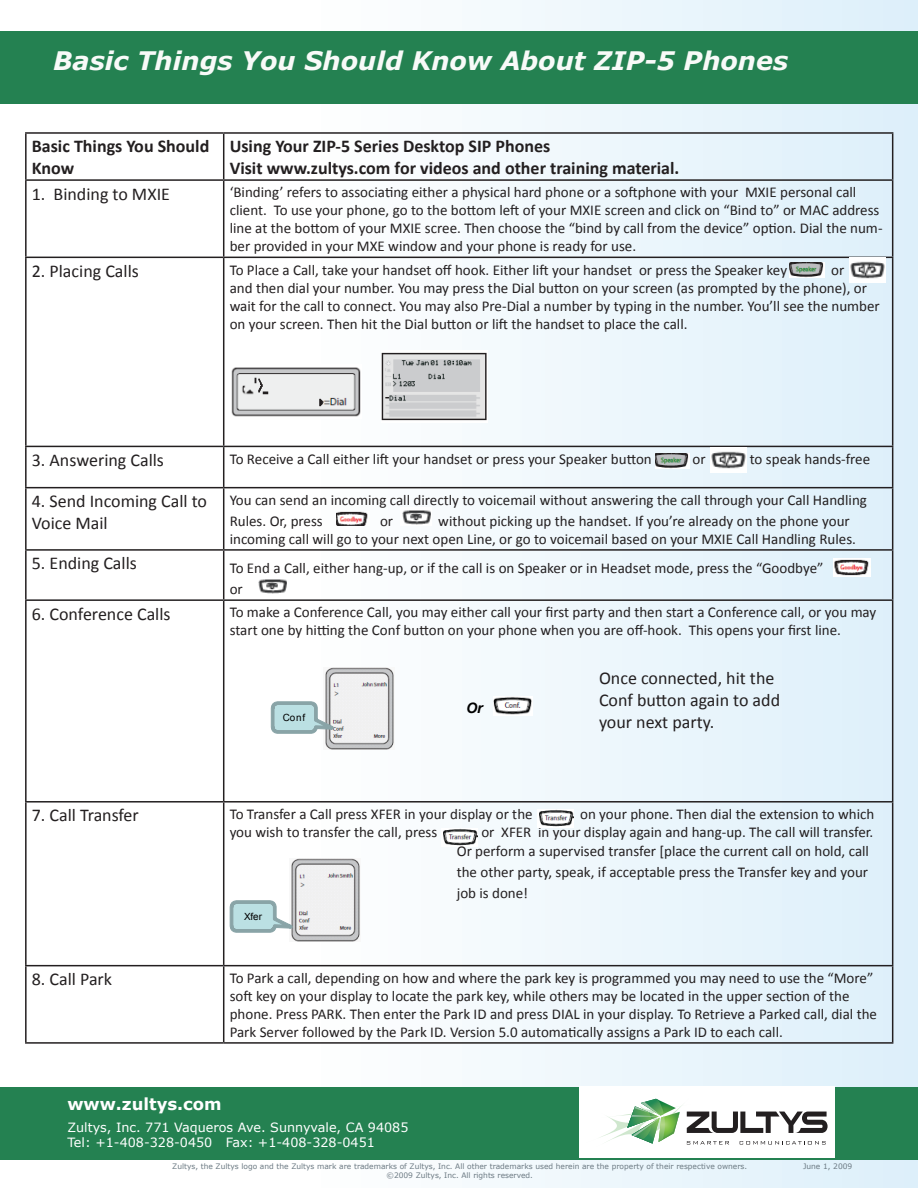
<style>
.page{position:relative;width:918px;height:1188px;background:#fff}
.page>*{position:absolute;margin:0;border:0;box-sizing:border-box;transform-origin:0 0}
.t1{font:italic 700 25.5px "Verdana";color:#f8faf8}
.t2{font:18px/21.6px "Calibri";color:#231f20}
.t3{font:700 18px/21.6px "Calibri";color:#231f20}
.t4{font:700 16.5px "Verdana";color:#fff}
.t5{font:15px/18px "Calibri";color:#231f20}
.t6{font:italic 700 14.4px "Arial";color:#000}
.t7{font:12.75px "Verdana";color:#fff}
.t8{font:9.9px "Arial";color:#000}
.t9{font:7.5px "Verdana";color:#6c7a83}
.s1{color:#248151}
</style>
<div class="page">
<div style="left:308px;top:0;width:610px;height:1188px;background:linear-gradient(to right,#fefefe,#dceff9)"></div>
<div style="left:0;top:1087px;width:918px;height:72px;background:#248151"></div>
<div style="left:0;top:31px;width:918px;height:73px;background:#248151"></div>
<div style="left:580px;top:1086px;width:255px;height:72px;background:#fff"></div>
<svg style="left:601px;top:1098px;width:227px;height:47px"></svg>
<hr style="left:25px;top:132px;width:199px;height:2px;background:#231f20">
<hr style="left:25px;top:134px;width:2px;height:45px;background:#231f20">
<hr style="left:224px;top:132px;width:669px;height:2px;background:#231f20">
<hr style="left:223px;top:134px;width:1px;height:45px;background:#231f20">
<hr style="left:892px;top:134px;width:1px;height:45px;background:#231f20">
<hr style="left:25px;top:179px;width:199px;height:2px;background:#231f20">
<hr style="left:25px;top:181px;width:2px;height:76px;background:#231f20">
<hr style="left:224px;top:179px;width:669px;height:2px;background:#231f20">
<hr style="left:223px;top:181px;width:1px;height:76px;background:#231f20">
<hr style="left:892px;top:181px;width:1px;height:76px;background:#231f20">
<hr style="left:25px;top:257px;width:199px;height:1px;background:#231f20">
<hr style="left:25px;top:258px;width:2px;height:188px;background:#231f20">
<hr style="left:224px;top:257px;width:669px;height:1px;background:#231f20">
<hr style="left:223px;top:258px;width:1px;height:188px;background:#231f20">
<hr style="left:892px;top:258px;width:1px;height:188px;background:#231f20">
<hr style="left:25px;top:446px;width:199px;height:1px;background:#231f20">
<hr style="left:25px;top:447px;width:2px;height:40px;background:#231f20">
<hr style="left:224px;top:446px;width:669px;height:1px;background:#231f20">
<hr style="left:223px;top:447px;width:1px;height:40px;background:#231f20">
<hr style="left:892px;top:447px;width:1px;height:40px;background:#231f20">
<hr style="left:25px;top:487px;width:199px;height:1px;background:#231f20">
<hr style="left:25px;top:488px;width:2px;height:61px;background:#231f20">
<hr style="left:224px;top:487px;width:669px;height:1px;background:#231f20">
<hr style="left:223px;top:488px;width:1px;height:61px;background:#231f20">
<hr style="left:892px;top:488px;width:1px;height:61px;background:#231f20">
<hr style="left:25px;top:549px;width:199px;height:2px;background:#231f20">
<hr style="left:25px;top:551px;width:2px;height:48px;background:#231f20">
<hr style="left:224px;top:549px;width:669px;height:2px;background:#231f20">
<hr style="left:223px;top:551px;width:1px;height:48px;background:#231f20">
<hr style="left:892px;top:551px;width:1px;height:48px;background:#231f20">
<hr style="left:25px;top:599px;width:199px;height:2px;background:#231f20">
<hr style="left:25px;top:601px;width:2px;height:200px;background:#231f20">
<hr style="left:224px;top:599px;width:669px;height:2px;background:#231f20">
<hr style="left:223px;top:601px;width:1px;height:200px;background:#231f20">
<hr style="left:892px;top:601px;width:1px;height:200px;background:#231f20">
<hr style="left:25px;top:801px;width:199px;height:2px;background:#231f20">
<hr style="left:25px;top:803px;width:2px;height:162px;background:#231f20">
<hr style="left:224px;top:801px;width:669px;height:2px;background:#231f20">
<hr style="left:223px;top:803px;width:1px;height:162px;background:#231f20">
<hr style="left:892px;top:803px;width:1px;height:162px;background:#231f20">
<hr style="left:25px;top:965px;width:199px;height:1px;background:#231f20">
<hr style="left:25px;top:966px;width:2px;height:76px;background:#231f20">
<hr style="left:224px;top:965px;width:669px;height:1px;background:#231f20">
<hr style="left:223px;top:966px;width:1px;height:76px;background:#231f20">
<hr style="left:892px;top:966px;width:1px;height:76px;background:#231f20">
<hr style="left:25px;top:1042px;width:199px;height:2px;background:#231f20">
<hr style="left:224px;top:1042px;width:669px;height:2px;background:#231f20">
<img style="left:231px;top:365px;width:130px;height:54px">
<img style="left:382px;top:350px;width:105px;height:72px">
<img style="left:336px;top:511px;width:34px;height:15px">
<img style="left:400px;top:508px;width:32px;height:18px">
<img style="left:834px;top:559px;width:36px;height:18px">
<img style="left:258px;top:579px;width:29px;height:15px">
<img style="left:323px;top:667px;width:71px;height:83px">
<svg style="left:271px;top:702px;width:62px;height:31px;background:#b3cdd0"></svg>
<img style="left:291px;top:859px;width:69px;height:83px">
<svg style="left:230px;top:901px;width:62px;height:31px"></svg>
<img style="left:790px;top:262px;width:34px;height:15px">
<img style="left:850px;top:257px;width:36px;height:26px">
<img style="left:655px;top:454px;width:35px;height:14px">
<img style="left:710px;top:447px;width:36px;height:26px">
<img style="left:494px;top:696px;width:38px;height:20px">
<img style="left:537px;top:809px;width:36px;height:18px">
<img style="left:441px;top:828px;width:36px;height:18px">
<p class="t1" style="left:36px;top:44px;width:754px"><span class="s1">Z</span>Basic Things You Should Know About ZIP-5 Phones</p>
<p class="t3" style="left:32px;top:135px;width:179px">Basic Things You Should<br>Know</p>
<p class="t3" style="left:230px;top:135px;width:322px">Using Your ZIP-5 Series Desktop SIP Phones</p>
<p class="t3" style="left:230px;top:156px;width:451px">Visit www.zultys.com for videos and other training material.</p>
<p class="t2" style="left:32px;top:182px;width:140px">1. Binding to MXIE</p>
<p class="t5" style="left:230px;top:183px;width:654px">‘Binding’ refers to associating either a physical hard phone or a softphone with your MXIE personal call client. To use your phone, go to the bottom left of your MXIE screen and click on “Bind to” or MAC address line at the bottom of your MXIE scree. Then choose the “bind by call from the device” option. Dial the num&shy;ber provided in your MXE window and your phone is ready for use.</p>
<p class="t2" style="left:32px;top:259px;width:109px">2. Placing Calls</p>
<p class="t5" style="left:230px;top:260px;width:559px">To Place a Call, take your handset off hook. Either lift your handset or press the Speaker key</p>
<p class="t5" style="left:230px;top:260px;width:652px;text-indent:602px">or<br>and then dial your number. You may press the Dial button on your screen (as prompted by the phone), or wait for the call to connect. You may also Pre-Dial a number by typing in the number. You’ll see the number on your screen. Then hit the Dial button or lift the handset to place the call.</p>
<p class="t2" style="left:32px;top:448px;width:134px">3. Answering Calls</p>
<p class="t5" style="left:230px;top:449px;width:424px">To Receive a Call either lift your handset or press your Speaker button</p>
<p class="t5" style="left:693px;top:449px;width:15px">or</p>
<p class="t5" style="left:750px;top:449px;width:122px">to speak hands-free</p>
<p class="t2" style="left:32px;top:490px;width:177px">4. Send Incoming Call to<br>Voice Mail</p>
<p class="t5" style="left:230px;top:489px;width:639px;line-height:21px">You can send an incoming call directly to voicemail without answering the call through your Call Handling<br>Rules. Or, press</p>
<p class="t5" style="left:230px;top:511px;width:628px;text-indent:209px">without picking up the handset. If you’re already on the phone your incoming call will go to your next open Line, or go to voicemail based on your MXIE Call Handling Rules.</p>
<p class="t5" style="left:380px;top:511px;width:15px">or</p>
<p class="t2" style="left:32px;top:552px;width:107px">5. Ending Calls</p>
<p class="t5" style="left:230px;top:557px;width:595px;line-height:21px">To End a Call, either hang-up, or if the call is on Speaker or in Headset mode, press the “Goodbye” or</p>
<p class="t2" style="left:32px;top:602px;width:140px">6. Conference Calls</p>
<p class="t5" style="left:230px;top:603px;width:648px">To make a Conference Call, you may either call your first party and then start a Conference call, or you may start one by hitting the Conf button on your phone when you are off-hook. This opens your first line.</p>
<p class="t8" style="left:283px;top:711px;width:24px">Conf</p>
<p class="t6" style="left:466px;top:699px;width:18px">Or</p>
<p class="t2" style="left:599px;top:667px;width:183px">Once connected, hit the<br>Conf button again to add your next party.</p>
<p class="t2" style="left:32px;top:804px;width:109px">7. Call Transfer</p>
<p class="t5" style="left:230px;top:804px;width:304px">To Transfer a Call press XFER in your display or the</p>
<p class="t5" style="left:580px;top:804px;width:296px">on your phone. Then dial the extension to which</p>
<p class="t5" style="left:230px;top:822px;width:209px">you wish to transfer the call, press</p>
<p class="t5" style="left:481px;top:822px;width:394px">or XFER in your display again and hang-up. The call will transfer.</p>
<p class="t8" style="left:244px;top:910px;width:19px">Xfer</p>
<p class="t5" style="left:457px;top:840px;width:414px;line-height:21px;text-align:justify">Or perform a supervised transfer [place the current call on hold, call the other party, speak, if acceptable press the Transfer key and your job is done!</p>
<p class="t2" style="left:32px;top:968px;width:82px">8. Call Park</p>
<p class="t5" style="left:230px;top:968px;width:649px">To Park a call, depending on how and where the park key is programmed you may need to use the “More” soft key on your display to locate the park key, while others may be located in the upper section of the phone. Press PARK. Then enter the Park ID and press DIAL in your display. To Retrieve a Parked call, dial the Park Server followed by the Park ID. Version 5.0 automatically assigns a Park ID to each call.</p>
<p class="t4" style="left:68px;top:1093px;width:156px">www.zultys.com</p>
<p class="t7" style="left:68px;top:1119px;width:342px">Zultys, Inc. 771 Vaqueros Ave. Sunnyvale, CA 94085</p>
<p class="t7" style="left:68px;top:1134px;width:309px">Tel: +1-408-328-0450 Fax: +1-408-328-0451</p>
<p class="t9" style="left:172px;top:1162px;width:576px">Zultys, the Zultys logo and the Zultys mark are trademarks of Zultys, Inc. All other trademarks used herein are the property of their respective owners.</p>
<p class="t9" style="left:387px;top:1171px;width:148px">©2009 Zultys, Inc. All rights reserved.</p>
<p class="t9" style="left:803px;top:1162px;width:51px">June 1, 2009</p>
</div>
